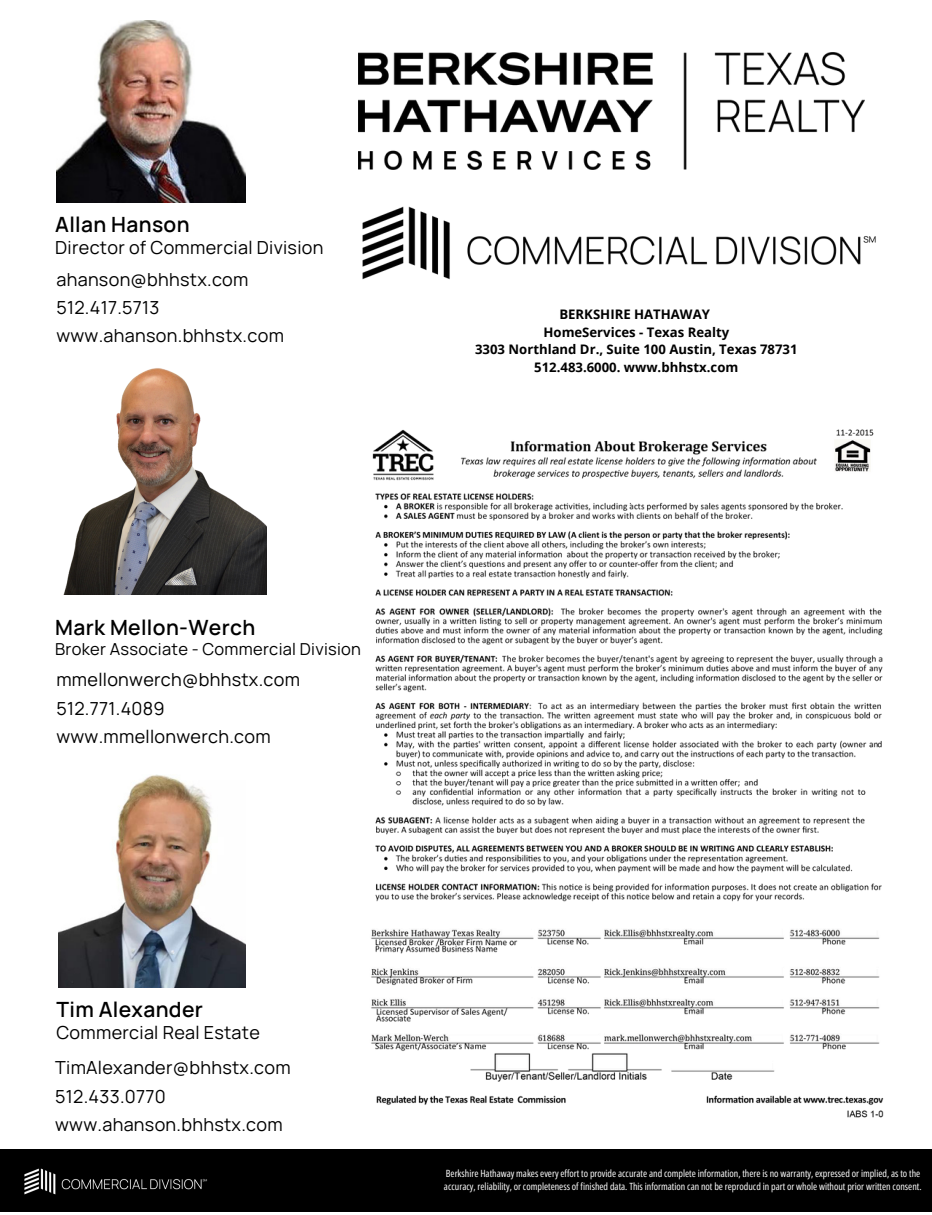
<style>
.page{position:relative;width:932px;height:1215px;background:#fff}
.page>*{position:absolute;margin:0;border:0;box-sizing:border-box;transform-origin:0 0}
.t1{font:600 21px "Manrope";letter-spacing:.015em;color:#000}
.t2{font:18px/28.2px "Manrope";letter-spacing:.015em;color:#000}
.t3{font:16.5px "Manrope";letter-spacing:.015em;color:#000}
.t4{font:700 13.2px/17.5px "Open Sans";color:#000;text-align:center}
.t5{font:9.9px "Open Sans Condensed";color:#fff}
</style>
<div class="page">
<img style="left:362px;top:206px;width:514px;height:74px">
<img style="left:358px;top:53px;width:506px;height:117px">
<div style="left:0;top:1150px;width:932px;height:62px;background:#000"></div>
<img style="left:24px;top:1168px;width:183px;height:27px">
<img style="left:59px;top:774px;width:187px;height:214px">
<img style="left:63px;top:368px;width:204px;height:227px">
<img style="left:56px;top:20px;width:189px;height:182px">
<img style="left:371px;top:429px;width:513px;height:689px">
<h2 class="t1" style="left:55px;top:210px;width:136px">Allan Hanson</h2>
<p class="t2" style="left:55px;top:233px;width:270px">Director of Commercial Division</p>
<h1 class="t2" style="left:56px;top:265px;width:229px">ahanson@bhhstx.com<br>512.417.5713 www.ahanson.bhhstx.com</h1>
<h2 class="t1" style="left:55px;top:612px;width:202px">Mark Mellon-Werch</h2>
<h2 class="t3" style="left:55px;top:637px;width:307px">Broker Associate - Commercial Division</h2>
<p class="t2" style="left:56px;top:665px;width:245px">mmellonwerch@bhhstx.com<br>512.771.4089 www.mmellonwerch.com</p>
<p class="t4" style="left:475px;top:306px;width:324px">BERKSHIRE HATHAWAY<br>HomeServices - Texas Realty<br>3303 Northland Dr., Suite 100 Austin, Texas 78731<br>512.483.6000. www.bhhstx.com</p>
<p class="t1" style="left:56px;top:995px;width:148px">Tim Alexander</p>
<p class="t2" style="left:56px;top:1018px;width:205px">Commercial Real Estate</p>
<p class="t2" style="left:55px;top:1053px;width:237px">TimAlexander@bhhstx.com<br>512.433.0770 www.ahanson.bhhstx.com</p>
<h1 class="t5" style="left:446px;top:1166px;width:476px">Berkshire Hathaway makes every effort to provide accurate and complete information, there is no warranty, expressed or implied, as to the</h1>
<h2 class="t5" style="left:444px;top:1180px;width:479px">accuracy, reliability, or completeness of finished data. This information can not be reproducd in part or whole without prior written consent.</h2>
</div>
